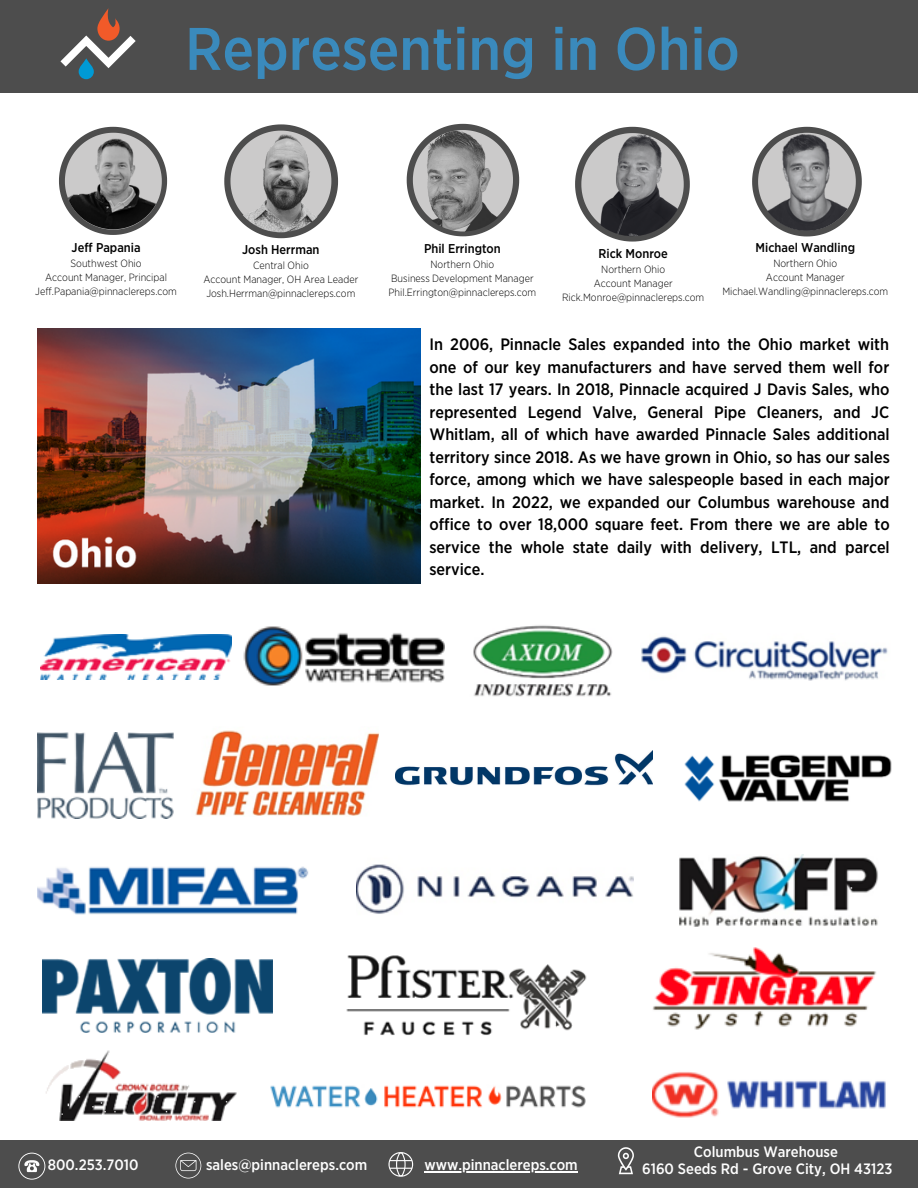
<style>
.page{position:relative;width:918px;height:1188px;background:#fff}
.page>*{position:absolute;margin:0;border:0;box-sizing:border-box;transform-origin:0 0}
.t1{font:500 60px "Gotham Narrow";color:#3a8abc}
.t2{font:500 16.5px/22.5px "Gotham Narrow";color:#000;text-align:justify}
.t3{font:500 15px "Gotham Narrow";color:#fefefe}
.t4{font:500 12.75px "Gotham Narrow";color:#000}
.t5{font:300 10.5px "Gotham Narrow";color:#000}
</style>
<div class="page">
<img style="left:243px;top:626px;width:201px;height:60px">
<img style="left:41px;top:635px;width:191px;height:45px">
<img style="left:473px;top:625px;width:140px;height:72px">
<img style="left:641px;top:636px;width:247px;height:45px">
<img style="left:395px;top:750px;width:258px;height:36px">
<img style="left:679px;top:854px;width:199px;height:72px">
<img style="left:46px;top:1050px;width:190px;height:70px">
<img style="left:684px;top:754px;width:208px;height:48px">
<img style="left:38px;top:866px;width:271px;height:49px">
<img style="left:195px;top:730px;width:184px;height:86px">
<img style="left:38px;top:732px;width:136px;height:87px">
<img style="left:356px;top:864px;width:277px;height:50px">
<img style="left:653px;top:947px;width:223px;height:83px">
<img style="left:653px;top:1072px;width:233px;height:46px">
<div style="left:0;top:0;width:918px;height:92px;background:#4d4d4d"></div>
<div style="left:79px;top:58px;width:15px;height:21px;background:#009ad5;border-radius:8px"></div>
<svg style="left:60px;top:8px;width:76px;height:60px"></svg>
<svg style="left:59px;top:127px;width:108px;height:108px"></svg>
<img style="left:64px;top:132px;width:98px;height:97px;border-radius:50%">
<svg style="left:407px;top:124px;width:112px;height:112px"></svg>
<img style="left:412px;top:130px;width:102px;height:102px;border-radius:50%">
<svg style="left:752px;top:127px;width:110px;height:109px"></svg>
<img style="left:758px;top:133px;width:98px;height:98px;border-radius:50%">
<svg style="left:224px;top:124px;width:114px;height:114px"></svg>
<img style="left:230px;top:131px;width:102px;height:101px;border-radius:50%">
<svg style="left:575px;top:127px;width:115px;height:115px"></svg>
<img style="left:581px;top:133px;width:103px;height:103px;border-radius:50%">
<img style="left:270px;top:1085px;width:316px;height:23px">
<img style="left:43px;top:958px;width:229px;height:75px">
<img style="left:38px;top:328px;width:382px;height:255px">
<img style="left:346px;top:955px;width:241px;height:80px">
<div style="left:0;top:1140px;width:918px;height:48px;background:#4d4d4d"></div>
<svg style="left:18px;top:1153px;width:27px;height:27px"></svg>
<svg style="left:175px;top:1153px;width:26px;height:26px"></svg>
<svg style="left:618px;top:1147px;width:16px;height:27px"></svg>
<svg style="left:388px;top:1152px;width:25px;height:25px"></svg>
<hr style="left:424px;top:1172px;width:154px;height:1px;background:#fefefe">
<p class="t1" style="left:185px;top:22px;width:556px">Representing in Ohio</p>
<p class="t4" style="left:72px;top:242px;width:70px">Jeff Papania</p>
<p class="t5" style="left:71px;top:259px;width:73px">Southwest Ohio</p>
<p class="t5" style="left:45px;top:273px;width:123px">Account Manager, Principal</p>
<p class="t5" style="left:35px;top:287px;width:143px">Jeff.Papania@pinnaclereps.com</p>
<p class="t4" style="left:242px;top:244px;width:79px">Josh Herrman</p>
<p class="t5" style="left:253px;top:261px;width:57px">Central Ohio</p>
<p class="t5" style="left:203px;top:275px;width:156px">Account Manager, OH Area Leader</p>
<p class="t5" style="left:206px;top:289px;width:150px">Josh.Herrman@pinnaclereps.com</p>
<p class="t4" style="left:424px;top:243px;width:78px">Phil Errington</p>
<p class="t5" style="left:431px;top:260px;width:65px">Northern Ohio</p>
<p class="t5" style="left:391px;top:274px;width:144px">Business Development Manager</p>
<p class="t5" style="left:389px;top:288px;width:149px">Phil.Errington@pinnaclereps.com</p>
<p class="t4" style="left:599px;top:248px;width:71px">Rick Monroe</p>
<p class="t5" style="left:601px;top:265px;width:65px">Northern Ohio</p>
<p class="t5" style="left:594px;top:279px;width:80px">Account Manager</p>
<p class="t5" style="left:562px;top:293px;width:144px">Rick.Monroe@pinnaclereps.com</p>
<p class="t4" style="left:756px;top:242px;width:101px">Michael Wandling</p>
<p class="t5" style="left:773px;top:259px;width:65px">Northern Ohio</p>
<p class="t5" style="left:766px;top:273px;width:80px">Account Manager</p>
<p class="t5" style="left:722px;top:287px;width:167px">Michael.Wandling@pinnaclereps.com</p>
<p class="t2" style="left:429px;top:334px;width:462px">In 2006, Pinnacle Sales expanded into the Ohio market with one of our key manufacturers and have served them well for the last 17 years. In 2018, Pinnacle acquired J Davis Sales, who represented Legend Valve, General Pipe Cleaners, and JC Whitlam, all of which have awarded Pinnacle Sales additional territory since 2018. As we have grown in Ohio, so has our sales force, among which we have salespeople based in each major market. In 2022, we expanded our Columbus warehouse and office to over 18,000 square feet. From there we are able to service the whole state daily with delivery, LTL, and parcel service.</p>
<p class="t3" style="left:694px;top:1145px;width:145px">Columbus Warehouse</p>
<p class="t3" style="left:48px;top:1158px;width:92px">800.253.7010</p>
<p class="t3" style="left:206px;top:1158px;width:163px">sales@pinnaclereps.com</p>
<p class="t3" style="left:424px;top:1158px;width:155px">www.pinnaclereps.com</p>
<p class="t3" style="left:642px;top:1162px;width:252px">6160 Seeds Rd - Grove City, OH 43123</p>
</div>
